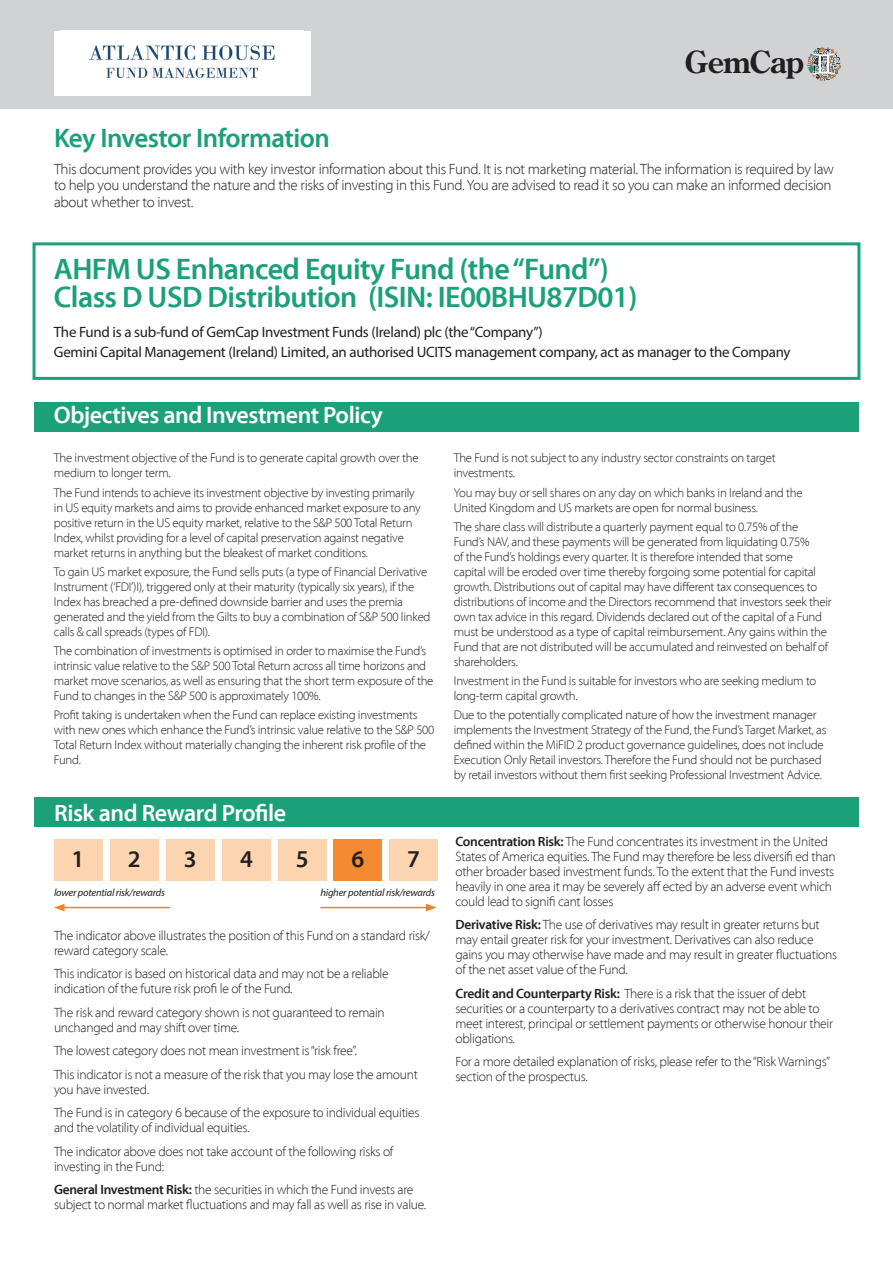
<style>
.page{position:relative;width:893px;height:1263px;background:#fff}
.page>*{position:absolute;margin:0;border:0;box-sizing:border-box;transform-origin:0 0}
.t1{font:700 30.3px "Century Old Style";letter-spacing:-.02em;color:#231f20}
.t2{font:600 30px/28.5px "Myriad Pro";letter-spacing:-.02em;color:#1ba07a}
.t3{font:600 27px "Myriad Pro";letter-spacing:-.02em;color:#1ba07a}
.t4{font:600 24px "Myriad Pro";letter-spacing:-.02em;color:#fff}
.t5{font:600 24px "Myriad Pro";color:#231f20}
.t6{font:300 15px/16.5px "Myriad Pro";letter-spacing:-.02em;color:#231f20}
.t7{font:15px "Myriad Pro";letter-spacing:-.02em;color:#231f20}
.t8{font:300 13.5px/15px "Myriad Pro";letter-spacing:-.02em;color:#231f20}
.t9{font:300 12.75px/15px "Myriad Pro";letter-spacing:-.02em;color:#231f20}
.t10{font:italic 10.5px "Myriad Pro";letter-spacing:-.02em;color:#231f20}
.s1{font-weight:600}
</style>
<div class="page">
<div style="left:33px;top:242px;width:827px;height:138px;background:#fff;border:3px solid #1ba07a"></div>
<div style="left:0;top:0;width:893px;height:108px;background:#d1d2d4"></div>
<svg style="left:807px;top:47px;width:34px;height:34px"></svg>
<div style="left:54px;top:31px;width:257px;height:64px;background:#fff"></div>
<img style="left:89px;top:45px;width:186px;height:34px">
<div style="left:34px;top:402px;width:825px;height:29px;background:#1ba07a"></div>
<div style="left:34px;top:797px;width:825px;height:29px;background:#1ba07a"></div>
<div style="left:54px;top:839px;width:48px;height:42px;background:#fdd4b0"></div>
<div style="left:110px;top:839px;width:48px;height:42px;background:#fdd4b0"></div>
<div style="left:166px;top:839px;width:48px;height:42px;background:#fdd4b0"></div>
<hr style="left:62px;top:907px;width:108px;height:1px;background:#f57f21">
<svg style="left:54px;top:904px;width:11px;height:7px"></svg>
<div style="left:223px;top:839px;width:48px;height:42px;background:#fdd4b0"></div>
<div style="left:278px;top:839px;width:48px;height:42px;background:#fdd4b0"></div>
<div style="left:334px;top:839px;width:48px;height:42px;background:#f58a32"></div>
<div style="left:389px;top:839px;width:48px;height:42px;background:#fdd4b0"></div>
<hr style="left:320px;top:907px;width:108px;height:1px;background:#f57f21">
<svg style="left:426px;top:904px;width:10px;height:7px"></svg>
<p class="t1" style="left:685px;top:48px;width:121px">GemCap</p>
<p class="t3" style="left:54px;top:123px;width:278px">Key Investor Information</p>
<p class="t6" style="left:54px;top:161px;width:781px">This document provides you with key investor information about this Fund. It is not marketing material. The information is required by law to help you understand the nature and the risks of investing in this Fund. You are advised to read it so you can make an informed decision about whether to invest.</p>
<p class="t2" style="left:54px;top:255px;width:585px">AHFM US Enhanced Equity Fund (the “Fund”)<br>Class D USD Distribution (ISIN: IE00BHU87D01)</p>
<p class="t7" style="left:54px;top:323px;width:490px">The Fund is a sub-fund of GemCap Investment Funds (Ireland) plc (the “Company”)</p>
<p class="t7" style="left:54px;top:342px;width:738px">Gemini Capital Management (Ireland) Limited, an authorised UCITS management company, act as manager to the Company</p>
<p class="t4" style="left:54px;top:402px;width:330px">Objectives and Investment Policy</p>
<p class="t9" style="left:54px;top:451px;width:366px">The investment objective of the Fund is to generate capital growth over the medium to longer term.</p>
<p class="t9" style="left:54px;top:485px;width:368px">The Fund intends to achieve its investment objective by investing primarily in US equity markets and aims to provide enhanced market exposure to any positive return in the US equity market, relative to the S&amp;P 500 Total Return Index, whilst providing for a level of capital preservation against negative market returns in anything but the bleakest of market conditions.</p>
<p class="t9" style="left:54px;top:564px;width:378px">To gain US market exposure, the Fund sells puts (a type of Financial Derivative Instrument (‘FDI’)I), triggered only at their maturity (typically six years), if the Index has breached a pre-defined downside barrier and uses the premia generated and the yield from the Gilts to buy a combination of S&amp;P 500 linked calls &amp; call spreads (types of FDI).</p>
<p class="t9" style="left:54px;top:644px;width:381px">The combination of investments is optimised in order to maximise the Fund’s intrinsic value relative to the S&amp;P 500 Total Return across all time horizons and market move scenarios, as well as ensuring that the short term exposure of the Fund to changes in the S&amp;P 500 is approximately 100%.</p>
<p class="t9" style="left:54px;top:708px;width:382px">Profit taking is undertaken when the Fund can replace existing investments with new ones which enhance the Fund’s intrinsic value relative to the S&amp;P 500<br>Total Return Index without materially changing the inherent risk profile of the Fund.</p>
<p class="t4" style="left:54px;top:799px;width:234px">Risk and Reward Profile</p>
<p class="t5" style="left:72px;top:846px;width:14px">1</p>
<p class="t5" style="left:128px;top:846px;width:14px">2</p>
<p class="t10" style="left:54px;top:886px;width:112px">lower potential risk/rewards</p>
<p class="t5" style="left:184px;top:846px;width:14px">3</p>
<p class="t5" style="left:240px;top:846px;width:14px">4</p>
<p class="t5" style="left:296px;top:846px;width:14px">5</p>
<p class="t5" style="left:351px;top:846px;width:14px">6</p>
<p class="t5" style="left:407px;top:846px;width:14px">7</p>
<p class="t10" style="left:320px;top:886px;width:116px">higher potential risk/rewards</p>
<p class="t8" style="left:54px;top:928px;width:378px">The indicator above illustrates the position of this Fund on a standard risk/ reward category scale.</p>
<p class="t8" style="left:54px;top:966px;width:336px">This indicator is based on historical data and may not be a reliable indication of the future risk profi le of the Fund.</p>
<p class="t8" style="left:54px;top:1005px;width:332px">The risk and reward category shown is not guaranteed to remain unchanged and may shift over time.</p>
<p class="t8" style="left:54px;top:1043px;width:304px">The lowest category does not mean investment is “risk free”.</p>
<p class="t8" style="left:54px;top:1067px;width:365px">This indicator is not a measure of the risk that you may lose the amount you have invested.</p>
<p class="t8" style="left:54px;top:1105px;width:367px">The Fund is in category 6 because of the exposure to individual equities and the volatility of individual equities.</p>
<p class="t8" style="left:54px;top:1144px;width:341px">The indicator above does not take account of the following risks of investing in the Fund:</p>
<p class="t8" style="left:54px;top:1182px;width:374px"><span class="s1">General Investment Risk:</span> the securities in which the Fund invests are subject to normal market fluctuations and may fall as well as rise in value.</p>
<p class="t9" style="left:454px;top:451px;width:324px">The Fund is not subject to any industry sector constraints on target investments.</p>
<p class="t9" style="left:454px;top:485px;width:350px">You may buy or sell shares on any day on which banks in Ireland and the<br>United Kingdom and US markets are open for normal business.</p>
<p class="t9" style="left:454px;top:519px;width:379px">The share class will distribute a quarterly payment equal to 0.75% of the Fund’s NAV, and these payments will be generated from liquidating 0.75%<br>of the Fund’s holdings every quarter. It is therefore intended that some<br>capital will be eroded over time thereby forgoing some potential for capital growth. Distributions out of capital may have different tax consequences to distributions of income and the Directors recommend that investors seek their own tax advice in this regard. Dividends declared out of the capital of a Fund must be understood as a type of capital reimbursement. Any gains within the Fund that are not distributed will be accumulated and reinvested on behalf of shareholders.</p>
<p class="t9" style="left:454px;top:674px;width:364px">Investment in the Fund is suitable for investors who are seeking medium to long-term capital growth.</p>
<p class="t9" style="left:454px;top:708px;width:374px">Due to the potentially complicated nature of how the investment manager implements the Investment Strategy of the Fund, the Fund’s Target Market, as defined within the MiFID 2 product governance guidelines, does not include Execution Only Retail investors. Therefore the Fund should not be purchased by retail investors without them first seeking Professional Investment Advice.</p>
<p class="t8" style="left:455px;top:834px;width:382px"><span class="s1">Concentration Risk:</span> The Fund concentrates its investment in the United States of America equities. The Fund may therefore be less diversifi ed than other broader based investment funds. To the extent that the Fund invests heavily in one area it may be severely aff ected by an adverse event which could lead to signifi cant losses</p>
<p class="t8" style="left:455px;top:917px;width:383px"><span class="s1">Derivative Risk:</span> The use of derivatives may result in greater returns but may entail greater risk for your investment. Derivatives can also reduce gains you may otherwise have made and may result in greater fluctuations of the net asset value of the Fund.</p>
<p class="t8" style="left:455px;top:986px;width:379px"><span class="s1">Credit and Counterparty Risk:</span> There is a risk that the issuer of debt securities or a counterparty to a derivatives contract may not be able to meet interest, principal or settlement payments or otherwise honour their obligations.</p>
<p class="t8" style="left:455px;top:1054px;width:376px">For a more detailed explanation of risks, please refer to the “Risk Warnings” section of the prospectus.</p>
</div>
